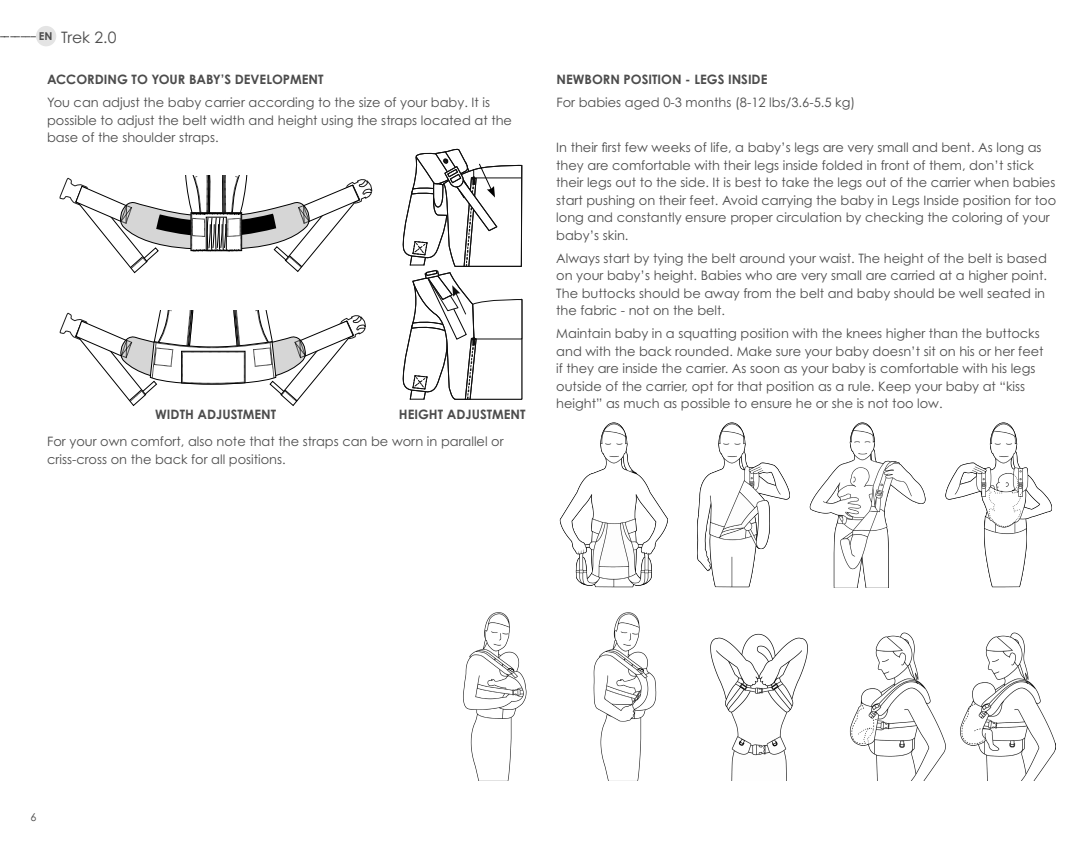
<style>
.page{position:relative;width:1092px;height:844px;background:#fff}
.page>*{position:absolute;margin:0;border:0;box-sizing:border-box;transform-origin:0 0}
.t1{font:15.75px "Century Gothic Pro";color:#4c4c4c}
.t2{font:12.95px/17.5px "Century Gothic Pro";color:#4c4c4c}
.t3{font:700 12.95px "Century Gothic Pro";color:#4c4c4c}
.t4{font:700 10.85px "Century Gothic Pro";color:#4c4c4c}
.t5{font:10.85px "Century Gothic Pro";color:#4c4c4c}
</style>
<div class="page">
<div style="left:36px;top:26px;width:20px;height:20px;background:#e4e4e4;border-radius:50%"></div>
<svg style="left:0;top:36px;width:36px;height:1px"></svg>
<svg style="left:60px;top:310px;width:306px;height:96px"></svg>
<svg style="left:60px;top:176px;width:312px;height:97px"></svg>
<svg style="left:402px;top:148px;width:120px;height:252px"></svg>
<img style="left:559px;top:422px;width:493px;height:165px">
<img style="left:463px;top:612px;width:194px;height:168px">
<img style="left:849px;top:632px;width:206px;height:148px">
<img style="left:710px;top:633px;width:98px;height:147px">
<p class="t4" style="left:39px;top:29px;width:15px">EN</p>
<p class="t1" style="left:61px;top:27px;width:57px">Trek 2.0</p>
<p class="t3" style="left:47px;top:71px;width:278px">ACCORDING TO YOUR BABY’S DEVELOPMENT</p>
<p class="t2" style="left:47px;top:93px;width:466px">You can adjust the baby carrier according to the size of your baby. It is possible to adjust the belt width and height using the straps located at the base of the shoulder straps.</p>
<p class="t3" style="left:155px;top:405px;width:122px">WIDTH ADJUSTMENT</p>
<p class="t3" style="left:399px;top:405px;width:128px">HEIGHT ADJUSTMENT</p>
<p class="t2" style="left:47px;top:433px;width:458px">For your own comfort, also note that the straps can be worn in parallel or criss-cross on the back for all positions.</p>
<p class="t3" style="left:556px;top:71px;width:212px">NEWBORN POSITION - LEGS INSIDE</p>
<p class="t2" style="left:556px;top:93px;width:300px">For babies aged 0-3 months (8-12 lbs/3.6-5.5 kg)</p>
<p class="t2" style="left:556px;top:138px;width:501px">In their first few weeks of life, a baby’s legs are very small and bent. As long as they are comfortable with their legs inside folded in front of them, don’t stick their legs out to the side. It is best to take the legs out of the carrier when babies start pushing on their feet. Avoid carrying the baby in Legs Inside position for too long and constantly ensure proper circulation by checking the coloring of your baby’s skin.</p>
<p class="t2" style="left:556px;top:249px;width:492px">Always start by tying the belt around your waist. The height of the belt is based on your baby’s height. Babies who are very small are carried at a higher point.<br>The buttocks should be away from the belt and baby should be well seated in the fabric - not on the belt.</p>
<p class="t2" style="left:556px;top:324px;width:489px">Maintain baby in a squatting position with the knees higher than the buttocks and with the back rounded. Make sure your baby doesn’t sit on his or her feet if they are inside the carrier. As soon as your baby is comfortable with his legs outside of the carrier, opt for that position as a rule. Keep your baby at “kiss height” as much as possible to ensure he or she is not too low.</p>
<p class="t5" style="left:30px;top:810px;width:8px">6</p>
</div>
